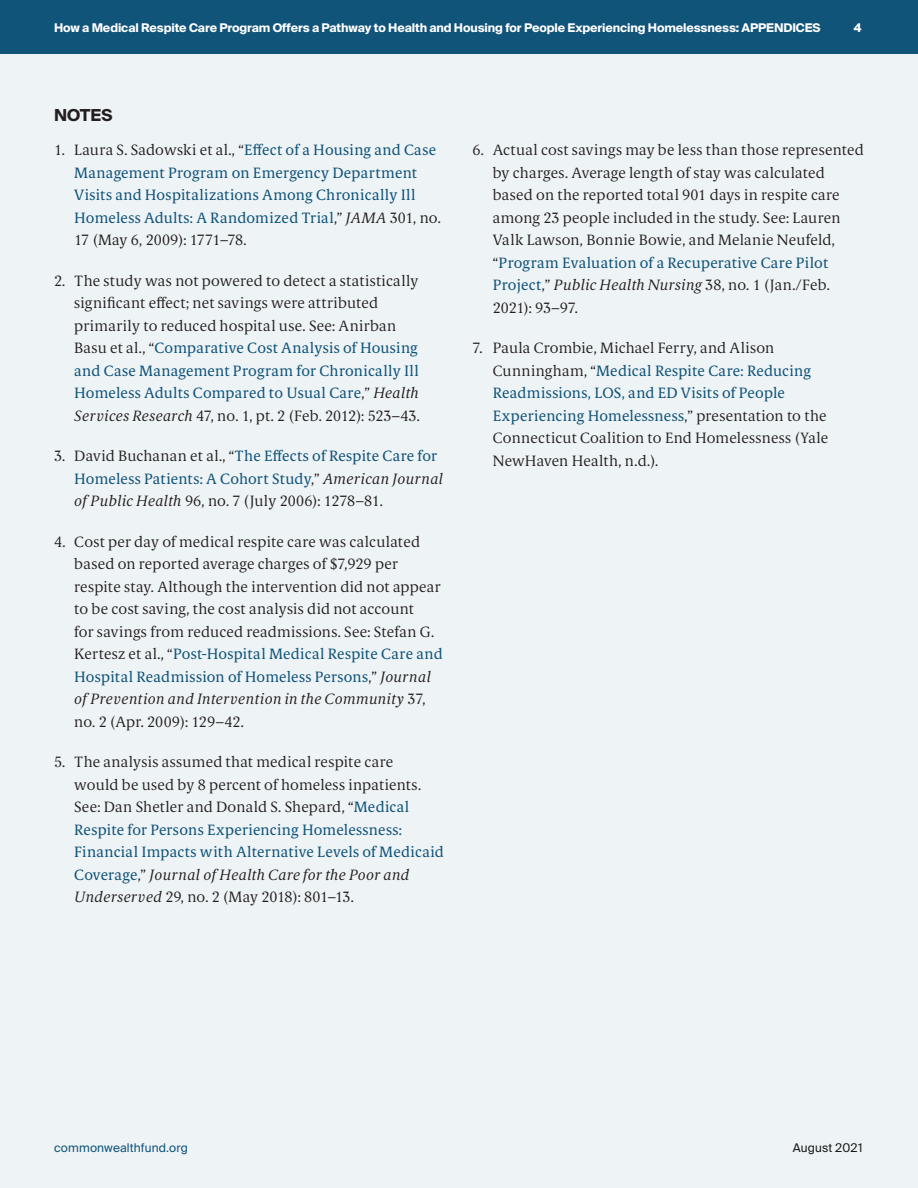
<style>
.page{position:relative;width:918px;height:1188px;background:#eef3f6}
.page>*{position:absolute;margin:0;border:0;box-sizing:border-box;transform-origin:0 0}
.t1{font:700 16.5px "Suisse Intl";color:#231f20}
.EndNotes{font:300 15px/22.5px "Berlingske Serif Text";letter-spacing:.015em;color:#231f20}
.EndNotes-2{font:15px/22.5px "Berlingske Serif Text";letter-spacing:.015em;color:#115479}
.t2{font:700 12px "Suisse Intl";letter-spacing:-.01em;color:#fff}
.t3{font:12px "Suisse Intl";letter-spacing:.01em;color:#115479}
.t4{font:12px "Suisse Intl";letter-spacing:.01em;color:#1a1a1a}
.s1{font-weight:300;color:#231f20}
.s2{font-weight:300;font-style:italic;color:#231f20}
.s3{font-weight:400;color:#115479}
.s4{font-style:italic}
</style>
<div class="page">
<div style="left:0;top:0;width:918px;height:54px;background:#115479"></div>
<p class="t2" style="left:54px;top:21px;width:768px">How a Medical Respite Care Program Offers a Pathway to Health and Housing for People Experiencing Homelessness: APPENDICES</p>
<p class="t2" style="left:854px;top:21px;width:9px">4</p>
<p class="t1" style="left:54px;top:105px;width:60px">NOTES</p>
<p class="EndNotes-2" style="left:74px;top:139px;width:368px;text-indent:-20px"><span class="s1">1. Laura S. Sadowski et al., “</span>Effect of a Housing and Case Management Program on Emergency Department Visits and Hospitalizations Among Chronically Ill Homeless Adults: A Randomized Trial<span class="s1">,”</span> <span class="s2">JAMA</span> <span class="s1">301, no.<br>17 (May 6, 2009): 1771–78.</span></p>
<p class="EndNotes" style="left:74px;top:269px;width:347px;text-indent:-20px">2. The study was not powered to detect a statistically significant effect; net savings were attributed primarily to reduced hospital use. See: Anirban Basu et al., “<span class="s3">Comparative Cost Analysis of Housing and Case Management Program for Chronically Ill Homeless Adults Compared to Usual Care</span>,” <span class="s4">Health Services Research</span> 47, no. 1, pt. 2 (Feb. 2012): 523–43.</p>
<p class="EndNotes-2" style="left:74px;top:445px;width:370px;text-indent:-20px"><span class="s1">3. David Buchanan et al., “</span>The Effects of Respite Care for<br>Homeless Patients: A Cohort Study<span class="s1">,”</span> <span class="s2">American Journal of Public Health</span> <span class="s1">96, no. 7 (July 2006): 1278–81.</span></p>
<p class="EndNotes" style="left:74px;top:530px;width:370px;text-indent:-20px">4. Cost per day of medical respite care was calculated based on reported average charges of $7,929 per respite stay. Although the intervention did not appear to be cost saving, the cost analysis did not account<br>for savings from reduced readmissions. See: Stefan G.<br>Kertesz et al., “<span class="s3">Post-Hospital Medical Respite Care and Hospital Readmission of Homeless Persons</span>,” <span class="s4">Journal of Prevention and Intervention in the Community</span> 37, no. 2 (Apr. 2009): 129–42.</p>
<p class="EndNotes" style="left:74px;top:751px;width:371px;text-indent:-20px">5. The analysis assumed that medical respite care<br>would be used by 8 percent of homeless inpatients.<br>See: Dan Shetler and Donald S. Shepard, “<span class="s3">Medical Respite for Persons Experiencing Homelessness:<br>Financial Impacts with Alternative Levels of Medicaid Coverage</span>,” <span class="s4">Journal of Health Care for the Poor and Underserved</span> 29, no. 2 (May 2018): 801–13.</p>
<p class="EndNotes" style="left:493px;top:139px;width:373px;text-indent:-20px">6. Actual cost savings may be less than those represented by charges. Average length of stay was calculated based on the reported total 901 days in respite care among 23 people included in the study. See: Lauren Valk Lawson, Bonnie Bowie, and Melanie Neufeld, “<span class="s3">Program Evaluation of a Recuperative Care Pilot Project</span>,” <span class="s4">Public Health Nursing</span> 38, no. 1 (Jan./Feb.<br>2021): 93–97.</p>
<p class="EndNotes" style="left:493px;top:337px;width:337px;text-indent:-20px">7. Paula Crombie, Michael Ferry, and Alison Cunningham, “<span class="s3">Medical Respite Care: Reducing Readmissions, LOS, and ED Visits of People Experiencing Homelessness</span>,” presentation to the Connecticut Coalition to End Homelessness (Yale NewHaven Health, n.d.).</p>
<p class="t3" style="left:54px;top:1141px;width:136px">commonwealthfund.org</p>
<p class="t4" style="left:793px;top:1141px;width:71px">August 2021</p>
</div>
